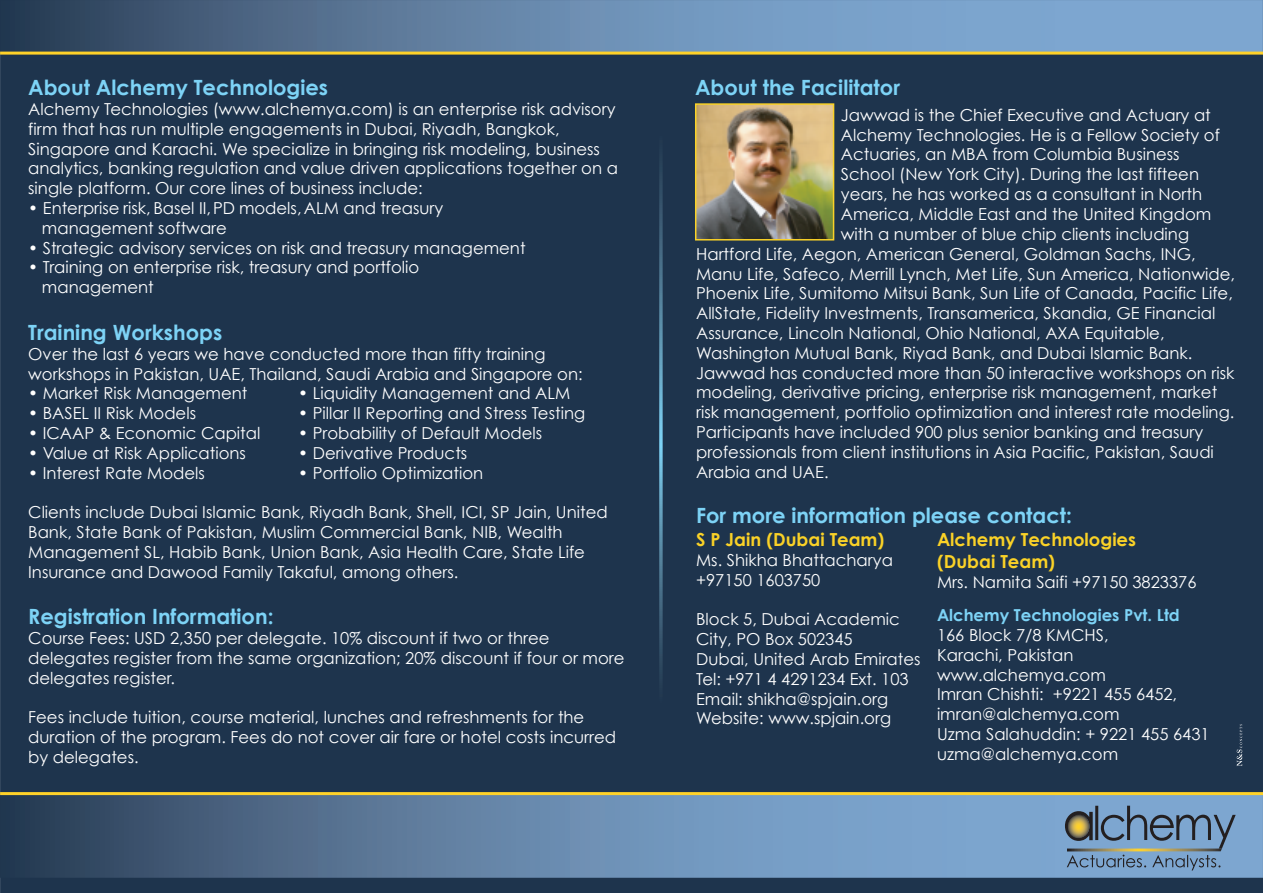
<style>
.page{position:relative;width:1263px;height:893px;background:#1e344d}
.page>*{position:absolute;margin:0;border:0;box-sizing:border-box;transform-origin:0 0}
.t1{font:700 21px "Century Gothic";color:#7dd3f6}
.t2{font:700 18px/21.6px "Century Gothic";color:#fad227}
.t3{font:16.5px/19.8px "Century Gothic";color:#fff}
.s1{font-weight:700;color:#7dd3f6}
</style>
<div class="page">
<svg style="left:40px;top:797px;width:1223px;height:81px;background:#6485a8"></svg>
<svg style="left:1065px;top:806px;width:171px;height:64px;background:#6f8ca7"></svg>
<svg style="left:0;top:791px;width:1263px;height:6px"></svg>
<svg style="left:40px;top:0;width:1223px;height:50px;background:#6688ac"></svg>
<svg style="left:0;top:50px;width:1263px;height:6px"></svg>
<img style="left:698px;top:106px;width:133px;height:132px">
<svg style="left:659px;top:156px;width:4px;height:527px;background:#4b7893"></svg>
<div style="left:695px;top:103px;width:139px;height:138px;border:2px solid #fad227"></div>
<svg style="left:1237px;top:724px;width:5px;height:42px"></svg>
<p class="t1" style="left:28px;top:74px;width:301px">About Alchemy Technologies</p>
<p class="t3" style="left:28px;top:99px;width:591px">Alchemy Technologies (www.alchemya.com) is an enterprise risk advisory firm that has run multiple engagements in Dubai, Riyadh, Bangkok, Singapore and Karachi. We specialize in bringing risk modeling, business analytics, banking regulation and value driven applications together on a single platform. Our core lines of business include:</p>
<p class="t3" style="left:42px;top:198px;width:403px;text-indent:-14px">• Enterprise risk, Basel II,PD models,ALM and treasury management software</p>
<p class="t3" style="left:28px;top:238px;width:499px">• Strategic advisory services on risk and treasury management</p>
<p class="t3" style="left:42px;top:257px;width:379px;text-indent:-14px">• Training on enterprise risk, treasury and portfolio management</p>
<p class="t1" style="left:28px;top:319px;width:196px">Training Workshops</p>
<p class="t3" style="left:28px;top:344px;width:556px">Over the last 6 years we have conducted more than fifty training workshops in Pakistan, UAE, Thailand, Saudi Arabia and Singapore on:</p>
<p class="t3" style="left:28px;top:383px;width:221px">• Market Risk Management</p>
<p class="t3" style="left:298px;top:383px;width:273px">• Liquidity Management and ALM</p>
<p class="t3" style="left:28px;top:403px;width:169px">• BASEL II Risk Models</p>
<p class="t3" style="left:298px;top:403px;width:288px">• Pillar II Reporting and Stress Testing</p>
<p class="t3" style="left:28px;top:423px;width:234px">• ICAAP &amp; Economic Capital</p>
<p class="t3" style="left:298px;top:423px;width:245px">• Probability of Default Models</p>
<p class="t3" style="left:28px;top:443px;width:219px">• Value at Risk Applications</p>
<p class="t3" style="left:298px;top:443px;width:171px">• Derivative Products</p>
<p class="t3" style="left:28px;top:463px;width:178px">• Interest Rate Models</p>
<p class="t3" style="left:298px;top:463px;width:186px">• Portfolio Optimization</p>
<p class="t3" style="left:28px;top:502px;width:581px">Clients include Dubai Islamic Bank, Riyadh Bank, Shell, ICI, SP Jain, United Bank, State Bank of Pakistan, Muslim Commercial Bank, NIB, Wealth Management SL, Habib Bank, Union Bank, Asia Health Care, State Life Insurance and Dawood Family Takaful, among others.</p>
<p class="t1" style="left:28px;top:604px;width:247px">Registration Information:</p>
<p class="t3" style="left:28px;top:628px;width:598px">Course Fees: USD 2,350 per delegate. 10% discount if two or three delegates register from the same organization; 20% discount if four or more delegates register.</p>
<p class="t3" style="left:28px;top:707px;width:589px">Fees include tuition, course material, lunches and refreshments for the duration of the program. Fees do not cover air fare or hotel costs incurred by delegates.</p>
<p class="t1" style="left:695px;top:74px;width:206px">About the Facilitator</p>
<p class="t3" style="left:841px;top:105px;width:381px">Jawwad is the Chief Executive and Actuary at Alchemy Technologies. He is a Fellow Society of Actuaries, an MBA from Columbia Business School (New York City). During the last fifteen years, he has worked as a consultant in North America, Middle East and the United Kingdom with a number of blue chip clients including</p>
<p class="t3" style="left:696px;top:244px;width:540px">Hartford Life, Aegon, American General, Goldman Sachs, ING, Manu Life, Safeco, Merrill Lynch, Met Life, Sun America, Nationwide, Phoenix Life, Sumitomo Mitsui Bank, Sun Life of Canada, Pacific Life, AllState, Fidelity Investments, Transamerica, Skandia, GE Financial Assurance, Lincoln National, Ohio National, AXA Equitable, Washington Mutual Bank, Riyad Bank, and Dubai Islamic Bank.<br>Jawwad has conducted more than 50 interactive workshops on risk modeling, derivative pricing, enterprise risk management, market risk management, portfolio optimization and interest rate modeling.<br>Participants have included 900 plus senior banking and treasury professionals from client institutions in Asia Pacific, Pakistan, Saudi Arabia and UAE.</p>
<p class="t1" style="left:696px;top:502px;width:377px">For more information please contact:</p>
<p class="t2" style="left:696px;top:528px;width:190px">S P Jain (Dubai Team)</p>
<p class="t3" style="left:696px;top:550px;width:198px">Ms. Shikha Bhattacharya +97150 1603750</p>
<p class="t3" style="left:696px;top:609px;width:226px">Block 5, Dubai Academic<br>City, PO Box 502345<br>Dubai, United Arab Emirates<br>Tel: +971 4 4291234 Ext. 103<br>Email: shikha@spjain.org<br>Website: www.spjain.org</p>
<p class="t2" style="left:937px;top:528px;width:201px">Alchemy Technologies (Dubai Team)</p>
<p class="t3" style="left:937px;top:565px;width:261px;line-height:33.6px">Mrs. Namita Saifi +97150 3823376<br><span class="s1">Alchemy Technologies Pvt. Ltd</span></p>
<p class="t3" style="left:937px;top:625px;width:274px">166 Block 7/8 KMCHS,<br>Karachi, Pakistan www.alchemya.com<br>Imran Chishti: +9221 455 6452, imran@alchemya.com<br>Uzma Salahuddin: + 9221 455 6431 uzma@alchemya.com</p>
</div>
